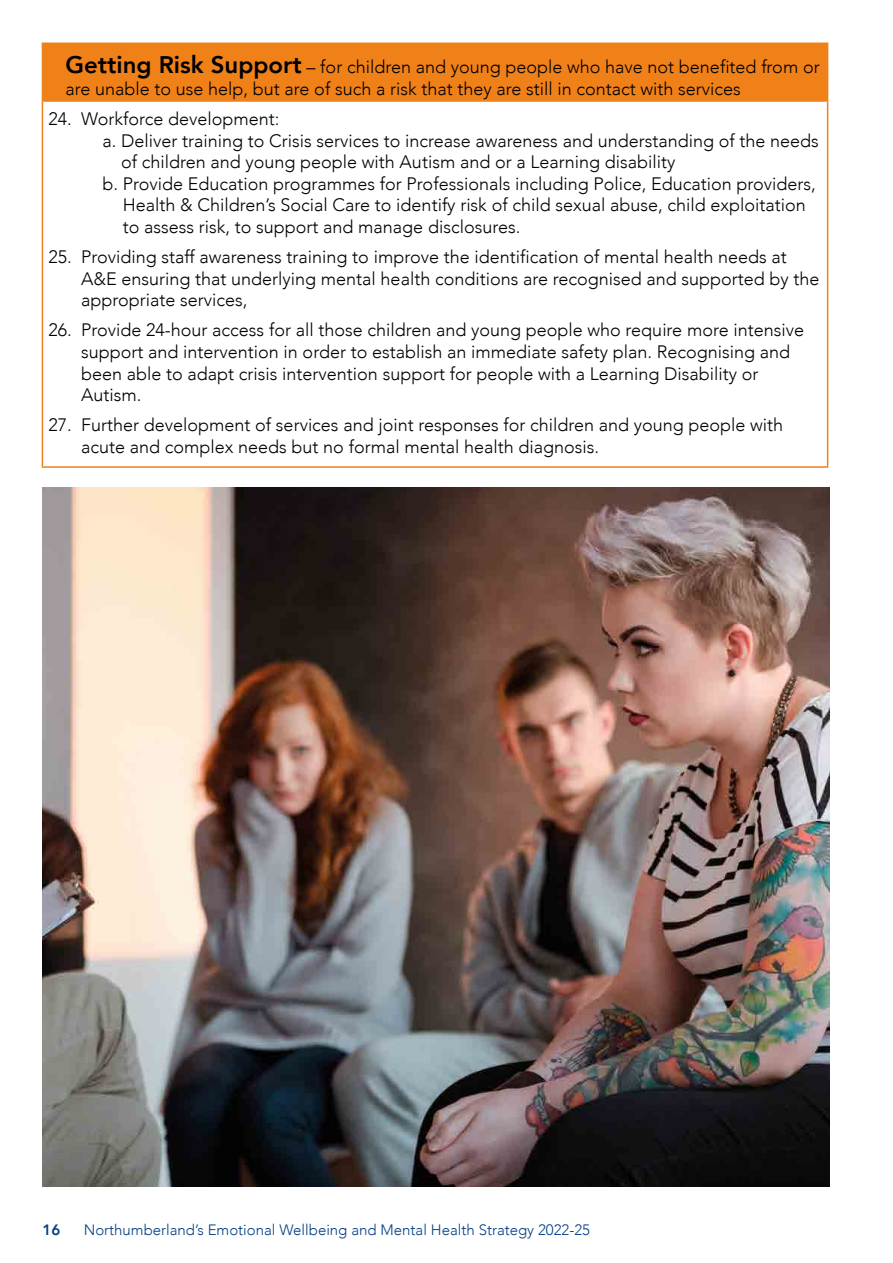
<style>
.page{position:relative;width:893px;height:1263px;background:#fff}
.page>*{position:absolute;margin:0;border:0;box-sizing:border-box;transform-origin:0 0}
.t1{font:300 18px/21.6px "Avenir";color:#000}
.t2{font:300 15px "Avenir";color:#033f85}
.t3{font:800 15px "Avenir";color:#033f85}
.s1{font-weight:800;font-size:24px}
</style>
<div class="page">
<img style="left:43px;top:488px;width:786px;height:698px">
<div style="left:42px;top:43px;width:786px;height:58px;background:#f08018"></div>
<hr style="left:42px;top:102px;width:1px;height:364px;background:#f08018">
<hr style="left:827px;top:102px;width:1px;height:364px;background:#f08018">
<hr style="left:42px;top:466px;width:786px;height:2px;background:#f08018">
<hr style="left:42px;top:100px;width:786px;height:2px;background:#f08018">
<p class="t1" style="left:65px;top:56px;width:756px"><span class="s1">Getting Risk Support</span> – for children and young people who have not benefited from or are unable to use help, but are of such a risk that they are still in contact with services</p>
<p class="t1" style="left:48px;top:108px;width:233px">24. Workforce development:</p>
<p class="t1" style="left:102px;top:130px;width:718px">a. Deliver training to Crisis services to increase awareness and understanding of the needs</p>
<p class="t1" style="left:121px;top:151px;width:556px">of children and young people with Autism and or a Learning disability</p>
<p class="t1" style="left:102px;top:173px;width:715px">b. Provide Education programmes for Professionals including Police, Education providers,</p>
<p class="t1" style="left:123px;top:194px;width:684px">Health &amp; Children’s Social Care to identify risk of child sexual abuse, child exploitation</p>
<p class="t1" style="left:123px;top:216px;width:399px">to assess risk, to support and manage disclosures.</p>
<p class="t1" style="left:81px;top:246px;width:740px;text-indent:-33px">25. Providing staff awareness training to improve the identification of mental health needs at<br>A&amp;E ensuring that underlying mental health conditions are recognised and supported by the appropriate services,</p>
<p class="t1" style="left:81px;top:319px;width:724px;text-indent:-33px">26. Provide 24-hour access for all those children and young people who require more intensive support and intervention in order to establish an immediate safety plan. Recognising and been able to adapt crisis intervention support for people with a Learning Disability or Autism.</p>
<p class="t1" style="left:81px;top:414px;width:704px;text-indent:-33px">27. Further development of services and joint responses for children and young people with acute and complex needs but no formal mental health diagnosis.</p>
<p class="t3" style="left:43px;top:1218px;width:19px">16</p>
<p class="t2" style="left:84px;top:1221px;width:508px">Northumberland’s Emotional Wellbeing and Mental Health Strategy 2022-25</p>
</div>
